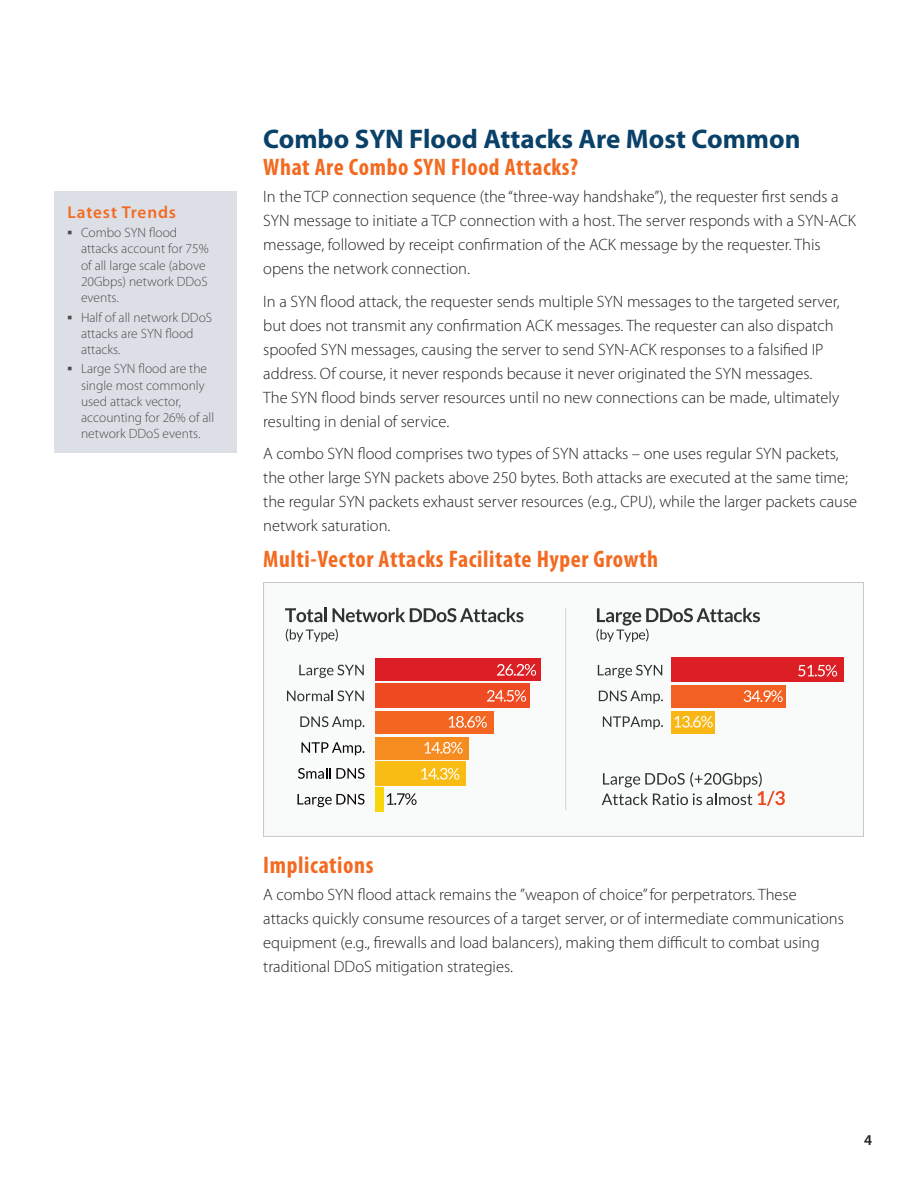
<style>
.page{position:relative;width:918px;height:1188px;background:#fff}
.page>*{position:absolute;margin:0;border:0;box-sizing:border-box;transform-origin:0 0}
.t1{font:700 27px "Myriad Pro";color:#094169}
.Subhead{font:700 condensed 24px "Myriad Pro";letter-spacing:.025em;color:#f36a21}
.Sidebar_header{font:600 17.25px "Myriad Pro";letter-spacing:.05em;color:#f36a21}
.Body_intro{font:300 16.5px/24px "Myriad Pro";color:#231f20}
.t2{font:600 15px "Myriad Pro";color:#231f20}
.t3{font:300 13.5px/16.2px "Myriad Pro";color:#4b4c4d}
.s1{font-family:"Arial";font-weight:700}
</style>
<div class="page">
<div style="left:264px;top:582px;width:600px;height:254px;background:#f9fafa"></div>
<div style="left:263px;top:582px;width:601px;height:255px;border:1px solid #c7c6c6"></div>
<svg style="left:285px;top:608px;width:37px;height:14px"></svg>
<hr style="left:324px;top:608px;width:3px;height:14px;background:#313232">
<svg style="left:333px;top:608px;width:190px;height:14px"></svg>
<svg style="left:286px;top:629px;width:52px;height:13px"></svg>
<div style="left:375px;top:659px;width:165px;height:22px;background:#dc1f25"></div>
<div style="left:375px;top:683px;width:155px;height:24px;background:#f04a22"></div>
<div style="left:375px;top:711px;width:118px;height:22px;background:#f36621"></div>
<div style="left:375px;top:737px;width:94px;height:23px;background:#f68b1f"></div>
<div style="left:375px;top:761px;width:91px;height:25px;background:#f9bc15"></div>
<div style="left:375px;top:787px;width:9px;height:25px;background:#f8d60a"></div>
<svg style="left:298px;top:768px;width:67px;height:11px"></svg>
<svg style="left:297px;top:794px;width:68px;height:13px"></svg>
<svg style="left:302px;top:742px;width:62px;height:13px"></svg>
<svg style="left:300px;top:716px;width:64px;height:13px"></svg>
<svg style="left:287px;top:690px;width:77px;height:11px"></svg>
<svg style="left:299px;top:665px;width:65px;height:13px"></svg>
<svg style="left:421px;top:768px;width:38px;height:12px"></svg>
<svg style="left:387px;top:793px;width:30px;height:12px"></svg>
<svg style="left:424px;top:742px;width:39px;height:12px"></svg>
<svg style="left:449px;top:716px;width:38px;height:12px"></svg>
<svg style="left:487px;top:690px;width:39px;height:12px"></svg>
<svg style="left:497px;top:664px;width:39px;height:12px"></svg>
<svg style="left:596px;top:608px;width:164px;height:34px"></svg>
<div style="left:671px;top:711px;width:44px;height:22px;background:#f9b716"></div>
<div style="left:671px;top:685px;width:115px;height:22px;background:#f26121"></div>
<div style="left:671px;top:657px;width:172px;height:24px;background:#dc1f25"></div>
<svg style="left:603px;top:716px;width:60px;height:13px"></svg>
<svg style="left:599px;top:691px;width:64px;height:13px"></svg>
<svg style="left:598px;top:665px;width:64px;height:13px"></svg>
<svg style="left:674px;top:716px;width:39px;height:12px"></svg>
<svg style="left:744px;top:690px;width:39px;height:12px"></svg>
<svg style="left:798px;top:665px;width:39px;height:12px"></svg>
<hr style="left:565px;top:608px;width:1px;height:202px;background:#d9d9d8">
<svg style="left:602px;top:772px;width:183px;height:34px"></svg>
<div style="left:54px;top:191px;width:182px;height:262px;background:#dddfe7"></div>
<p class="Sidebar_header" style="left:68px;top:201px;width:110px">Latest Trends</p>
<p class="t3" style="left:81px;top:225px;width:129px;text-indent:-14px"><span class="s1">▪</span> Combo SYN flood attacks account for 75% of all large scale (above<br>20Gbps) network DDoS events.</p>
<p class="t3" style="left:81px;top:309px;width:133px;text-indent:-14px"><span class="s1">▪</span> Half of all network DDoS attacks are SYN flood attacks.</p>
<p class="t3" style="left:81px;top:361px;width:135px;text-indent:-14px"><span class="s1">▪</span> Large SYN flood are the single most commonly used attack vector, accounting for 26% of all network DDoS events.</p>
<p class="t1" style="left:263px;top:121px;width:539px">Combo SYN Flood Attacks Are Most Common</p>
<p class="Subhead" style="left:263px;top:152px;width:317px">What Are Combo SYN Flood Attacks?</p>
<p class="Body_intro" style="left:263px;top:185px;width:594px">In the TCP connection sequence (the “three-way handshake”), the requester first sends a SYN message to initiate a TCP connection with a host. The server responds with a SYN-ACK message, followed by receipt confirmation of the ACK message by the requester. This opens the network connection.</p>
<p class="Body_intro" style="left:263px;top:289px;width:578px">In a SYN flood attack, the requester sends multiple SYN messages to the targeted server, but does not transmit any confirmation ACK messages. The requester can also dispatch spoofed SYN messages, causing the server to send SYN-ACK responses to a falsified IP address. Of course, it never responds because it never originated the SYN messages.<br>The SYN flood binds server resources until no new connections can be made, ultimately resulting in denial of service.</p>
<p class="Body_intro" style="left:263px;top:442px;width:595px">A combo SYN flood comprises two types of SYN attacks – one uses regular SYN packets, the other large SYN packets above 250 bytes. Both attacks are executed at the same time; the regular SYN packets exhaust server resources (e.g., CPU), while the larger packets cause network saturation.</p>
<p class="Subhead" style="left:263px;top:544px;width:396px">Multi-Vector Attacks Facilitate Hyper Growth</p>
<p class="Subhead" style="left:263px;top:850px;width:112px">Implications</p>
<p class="Body_intro" style="left:263px;top:883px;width:582px">A combo SYN flood attack remains the ”weapon of choice” for perpetrators. These attacks quickly consume resources of a target server, or of intermediate communications equipment (e.g., firewalls and load balancers), making them difficult to combat using traditional DDoS mitigation strategies.</p>
<p class="t2" style="left:864px;top:1131px;width:10px">4</p>
</div>
